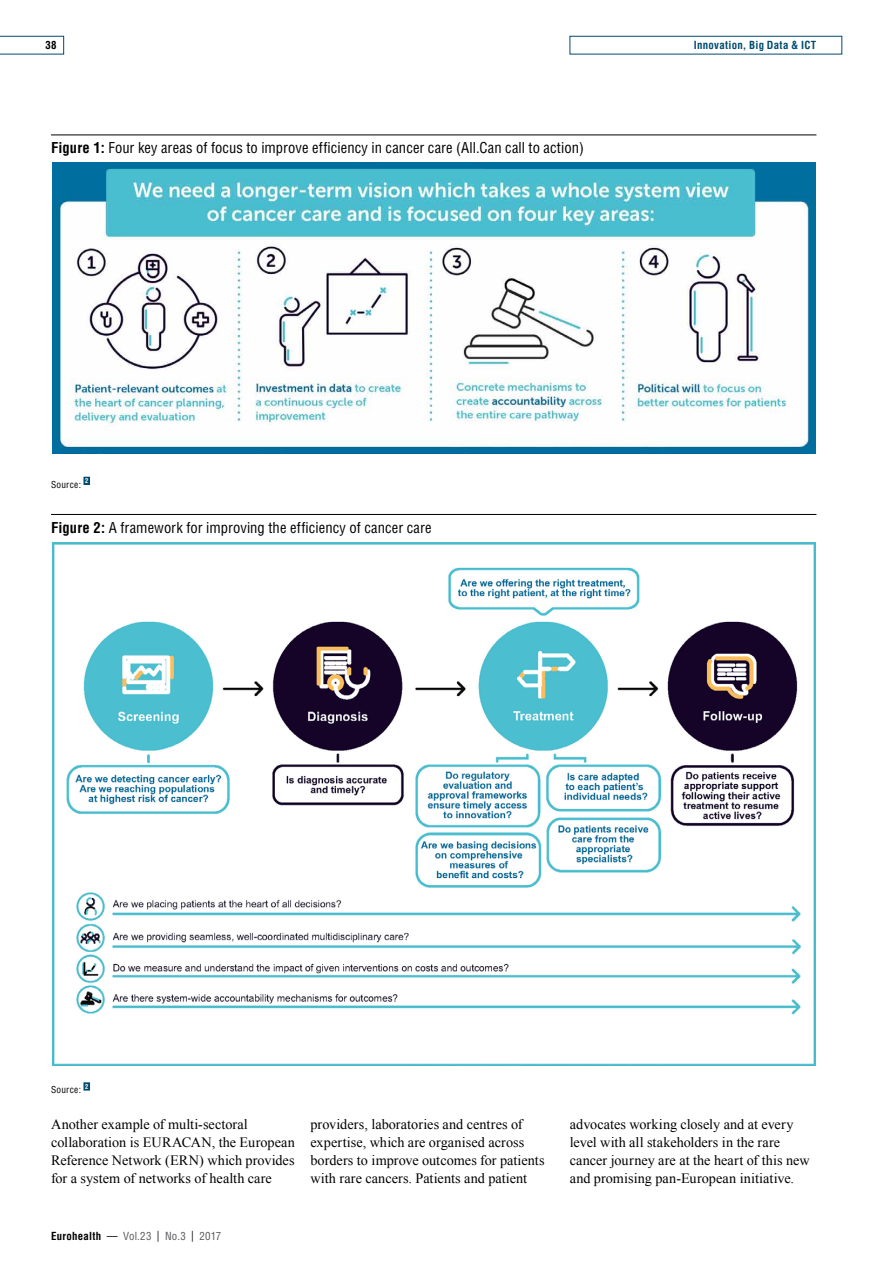
<style>
.page{position:relative;width:893px;height:1263px;background:#fff}
.page>*{position:absolute;margin:0;border:0;box-sizing:border-box;transform-origin:0 0}
.TT_Fig_Title{font:condensed 14.7px "Helvetica";letter-spacing:.005em;color:#000}
._00_Global_font{font:14.25px/18px "Times New Roman";color:#000}
.t1{font:condensed 10.8px "Helvetica";letter-spacing:.02em;color:#58595b}
.t2{font:700 condensed 10.8px "Helvetica";letter-spacing:.025em;color:#004b6e}
.t3{font:700 condensed 10.8px "Helvetica";color:#000}
.x_footnotes_sources{font:condensed 9.3px "Helvetica";letter-spacing:.03em;color:#000}
.x_footnotes_sources-2{font:700 condensed 6.6px "Helvetica";color:#fff}
.s1{font-weight:700}
.s2{font-weight:700;color:#000}
.s3{color:#000}
</style>
<div class="page">
<svg style="left:0;top:36px;width:64px;height:18px"></svg>
<hr style="left:51px;top:135px;width:765px;height:1px;background:#000">
<div style="left:83px;top:477px;width:7px;height:8px;background:#004b6e"></div>
<img style="left:52px;top:163px;width:764px;height:291px">
<hr style="left:51px;top:514px;width:765px;height:1px;background:#000">
<div style="left:83px;top:1082px;width:7px;height:8px;background:#004b6e"></div>
<img style="left:52px;top:542px;width:764px;height:523px">
<p class="t3" style="left:45px;top:39px;width:13px">38</p>
<p class="TT_Fig_Title" style="left:51px;top:139px;width:535px"><span class="s1">Figure 1:</span> Four key areas of focus to improve efficiency in cancer care (All.Can call to action)</p>
<p class="t2" style="left:694px;top:39px;width:124px">Innovation, Big Data &amp; ICT</p>
<p class="x_footnotes_sources" style="left:51px;top:478px;width:32px">Source:</p>
<p class="x_footnotes_sources-2" style="left:85px;top:477px;width:5px">2</p>
<p class="TT_Fig_Title" style="left:51px;top:518px;width:382px"><span class="s1">Figure 2:</span> A framework for improving the efficiency of cancer care</p>
<p class="x_footnotes_sources" style="left:51px;top:1084px;width:32px">Source:</p>
<p class="x_footnotes_sources-2" style="left:85px;top:1082px;width:5px">2</p>
<p class="_00_Global_font" style="left:51px;top:1115px;width:245px">Another example of multi-sectoral collaboration is EURACAN, the European Reference Network (ERN) which provides for a system of networks of health care</p>
<p class="_00_Global_font" style="left:310px;top:1115px;width:236px">providers, laboratories and centres of expertise, which are organised across borders to improve outcomes for patients with rare cancers. Patients and patient</p>
<p class="_00_Global_font" style="left:570px;top:1115px;width:241px">advocates working closely and at every level with all stakeholders in the rare cancer journey are at the heart of this new and promising pan-European initiative.</p>
<p class="t1" style="left:51px;top:1229px;width:172px"><span class="s2">Eurohealth</span> <span class="s3">—</span> Vol.23 <span class="s3">|</span> No.3 <span class="s3">|</span> 2017</p>
</div>
